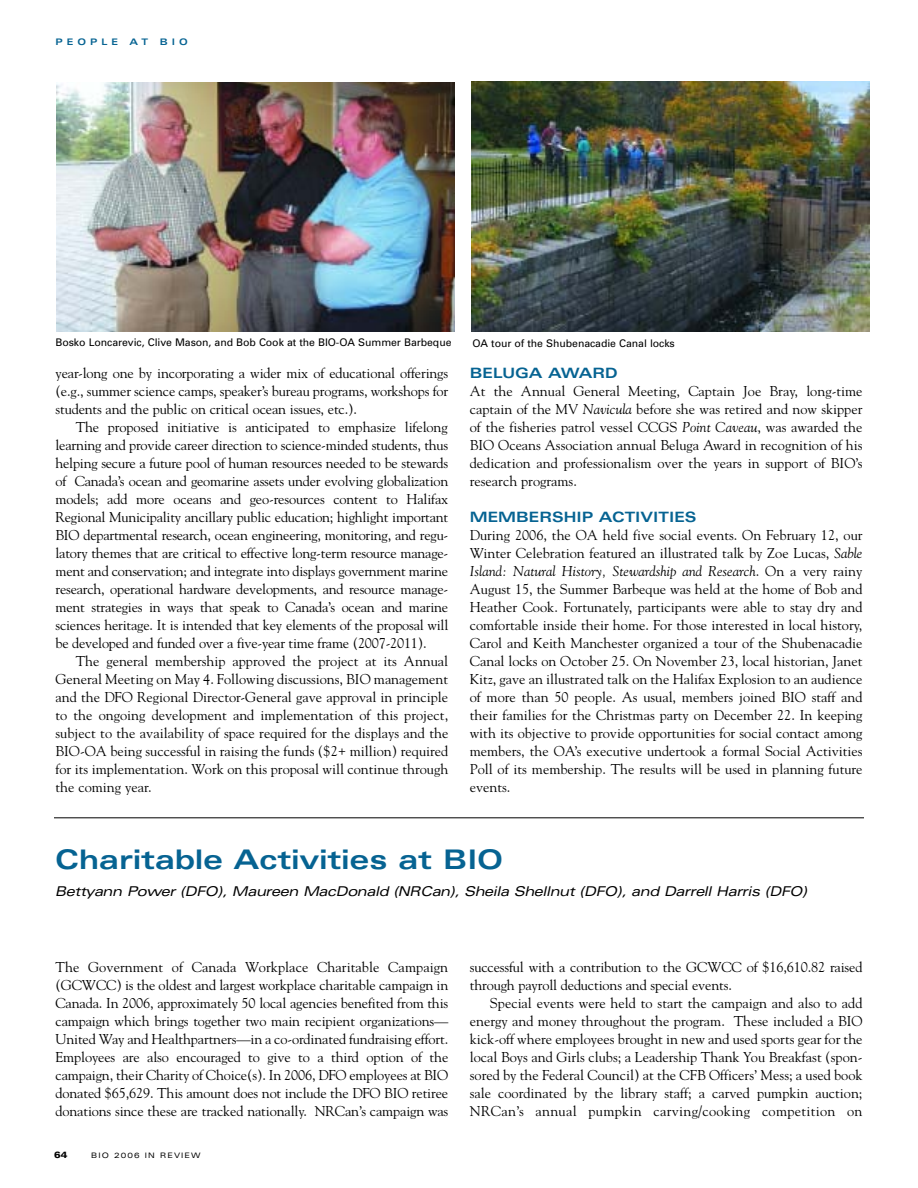
<style>
.page{position:relative;width:918px;height:1188px;background:#fff}
.page>*{position:absolute;margin:0;border:0;box-sizing:border-box;transform-origin:0 0}
.t1{font:700 expanded 27px "Univers";color:#066392}
.t2{font:14.25px/18px "Goudy";letter-spacing:-.01em;color:#000;text-align:justify}
.t3{font:700 expanded 14.25px "Univers";color:#066392}
.t4{font:italic expanded 13.5px "Univers";letter-spacing:-.03em;color:#000}
.t5{font:10.5px "Univers";letter-spacing:-.005em;color:#000}
.t6{font:700 expanded 9px "Univers";letter-spacing:.445em;color:#066392}
.t7{font:900 expanded 9px "Univers";color:#000}
.t8{font:expanded 7.5px "Univers";letter-spacing:.15em;color:#000}
.s1{font-style:italic}
</style>
<div class="page">
<img style="left:56px;top:82px;width:398px;height:250px">
<img style="left:471px;top:81px;width:398px;height:251px">
<hr style="left:54px;top:817px;width:810px;height:1px;background:#000">
<p class="t6" style="left:56px;top:39px;width:64px">PEOPLE</p>
<p class="t6" style="left:130px;top:39px;width:20px">A T</p>
<p class="t6" style="left:160px;top:39px;width:29px">BIO</p>
<p class="t5" style="left:56px;top:338px;width:398px">Bosko Loncarevic, Clive Mason, and Bob Cook at the BIO-OA Summer Barbeque</p>
<p class="t5" style="left:472px;top:339px;width:204px">OA tour of the Shubenacadie Canal locks</p>
<p class="t2" style="left:56px;top:364px;width:394px">year-long one by incorporating a wider mix of educational offerings (e.g., summer science camps, speaker’s bureau programs, workshops for students and the public on critical ocean issues, etc.).</p>
<p class="t2" style="left:56px;top:418px;width:394px;text-indent:20px">The proposed initiative is anticipated to emphasize lifelong learning and provide career direction to science-minded students, thus helping secure a future pool of human resources needed to be stewards of Canada’s ocean and geomarine assets under evolving globalization models; add more oceans and geo-resources content to Halifax Regional Municipality ancillary public education; highlight important BIO departmental research, ocean engineering, monitoring, and regu&shy;latory themes that are critical to effective long-term resource manage&shy;ment and conservation; and integrate into displays government marine research, operational hardware developments, and resource manage&shy;ment strategies in ways that speak to Canada’s ocean and marine sciences heritage. It is intended that key elements of the proposal will be developed and funded over a five-year time frame (2007-2011).</p>
<p class="t2" style="left:56px;top:652px;width:394px;text-indent:20px">The general membership approved the project at its Annual General Meeting on May 4. Following discussions, BIO management and the DFO Regional Director-General gave approval in principle to the ongoing development and implementation of this project, subject to the availability of space required for the displays and the BIO-OA being successful in raising the funds ($2+ million) required for its implementation. Work on this proposal will continue through the coming year.</p>
<p class="t3" style="left:470px;top:368px;width:150px">BELUGA AWARD</p>
<p class="t2" style="left:470px;top:382px;width:394px">At the Annual General Meeting, Captain Joe Bray, long-time captain of the MV <span class="s1">Navicula</span> before she was retired and now skipper of the fisheries patrol vessel CCGS <span class="s1">Point Caveau</span>, was awarded the BIO Oceans Association annual Beluga Award in recognition of his dedication and professionalism over the years in support of BIO’s research programs.</p>
<p class="t3" style="left:470px;top:512px;width:228px">MEMBERSHIP ACTIVITIES</p>
<p class="t2" style="left:470px;top:526px;width:394px">During 2006, the OA held five social events. On February 12, our Winter Celebration featured an illustrated talk by Zoe Lucas, <span class="s1">Sable Island: Natural History, Stewardship and Research</span>. On a very rainy August 15, the Summer Barbeque was held at the home of Bob and Heather Cook. Fortunately, participants were able to stay dry and comfortable inside their home. For those interested in local history, Carol and Keith Manchester organized a tour of the Shubenacadie Canal locks on October 25. On November 23, local historian, Janet Kitz, gave an illustrated talk on the Halifax Explosion to an audience of more than 50 people. As usual, members joined BIO staff and their families for the Christmas party on December 22. In keeping with its objective to provide opportunities for social contact among members, the OA’s executive undertook a formal Social Activities Poll of its membership. The results will be used in planning future events.</p>
<h1 class="t1" style="left:55px;top:850px;width:450px">Charitable Activities at BIO</h1>
<p class="t4" style="left:55px;top:886px;width:753px">Bettyann Power (DFO), Maureen MacDonald (NRCan), Sheila Shellnut (DFO), and Darrell Harris (DFO)</p>
<p class="t2" style="left:56px;top:958px;width:394px">The Government of Canada Workplace Charitable Campaign (GCWCC) is the oldest and largest workplace charitable campaign in Canada. In 2006, approximately 50 local agencies benefited from this campaign which brings together two main recipient organizations— United Way and Healthpartners—in a co-ordinated fundraising effort.<br>Employees are also encouraged to give to a third option of the campaign, their Charity of Choice(s). In 2006, DFO employees at BIO donated $65,629. This amount does not include the DFO BIO retiree donations since these are tracked nationally. NRCan’s campaign was</p>
<p class="t2" style="left:470px;top:958px;width:394px">successful with a contribution to the GCWCC of $16,610.82 raised through payroll deductions and special events.</p>
<p class="t2" style="left:470px;top:994px;width:394px;text-indent:20px">Special events were held to start the campaign and also to add energy and money throughout the program. These included a BIO kick-off where employees brought in new and used sports gear for the local Boys and Girls clubs; a Leadership Thank You Breakfast (spon&shy;sored by the Federal Council) at the CFB Officers’ Mess; a used book sale coordinated by the library staff; a carved pumpkin auction; NRCan’s annual pumpkin carving/cooking competition on</p>
<p class="t7" style="left:54px;top:1152px;width:15px">64</p>
<p class="t8" style="left:91px;top:1153px;width:111px">BIO 2006 IN REVIEW</p>
</div>
